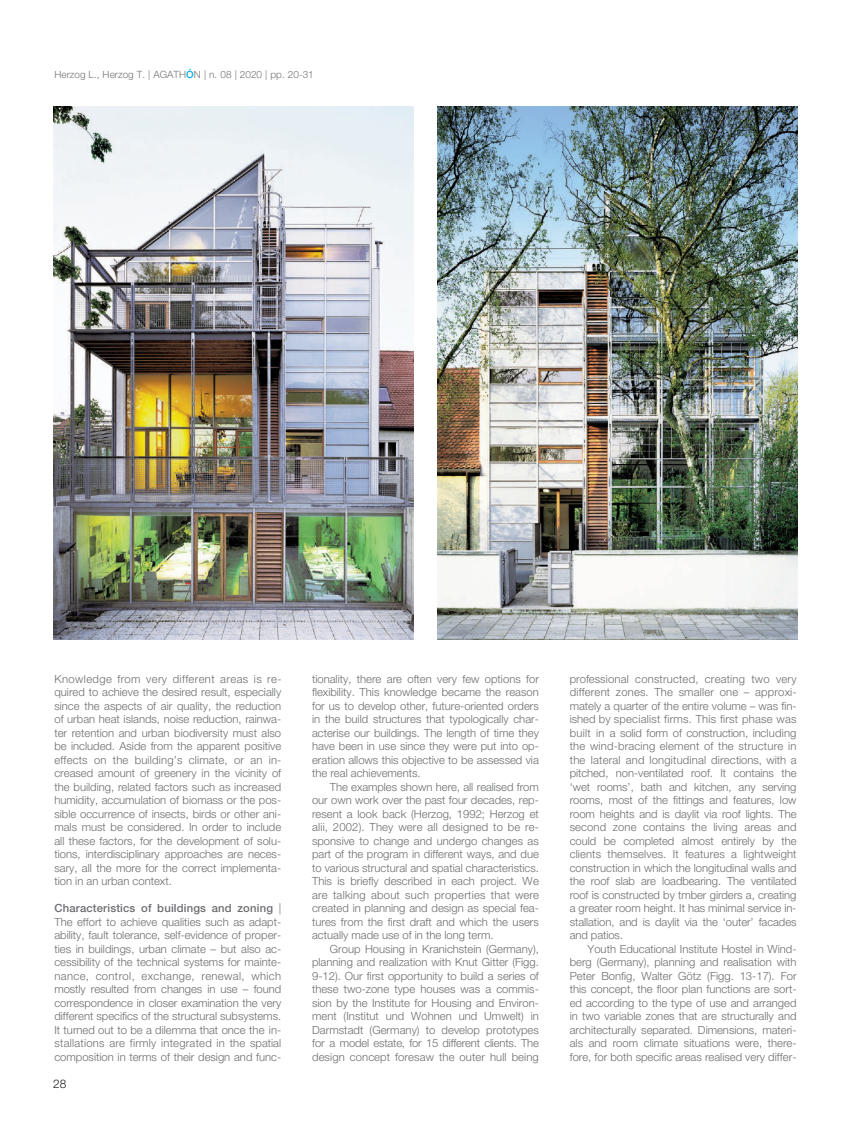
<style>
.page{position:relative;width:851px;height:1134px;background:#fff}
.page>*{position:absolute;margin:0;border:0;box-sizing:border-box;transform-origin:0 0}
.t1{font:300 11.88px "Helvetica Neue LT Std";color:#231f20}
.t2{font:300 11.25px/13.5px "Helvetica Neue LT Std";color:#6c6d70;text-align:justify}
.t3{font:300 10px "Helvetica Neue LT Std";color:#777574}
.s1{font-weight:500;color:#00aeef}
.s2{font-weight:500}
</style>
<div class="page">
<img style="left:53px;top:106px;width:360px;height:534px">
<img style="left:437px;top:106px;width:360px;height:534px">
<p class="t3" style="left:54px;top:70px;width:261px">Herzog L., Herzog T. | AGATH<span class="s1">Ó</span>N | n. 08 | 2020 | pp. 20-31</p>
<p class="t2" style="left:54px;top:673px;width:229px">Knowledge from very different areas is re&shy;quired to achieve the desired result, especially since the aspects of air quality, the reduction of urban heat islands, noise reduction, rainwa&shy;ter retention and urban biodiversity must also be included. Aside from the apparent positive effects on the building’s climate, or an in&shy;creased amount of greenery in the vicinity of the building, related factors such as increased humidity, accumulation of biomass or the pos&shy;sible occurrence of insects, birds or other ani&shy;mals must be considered. In order to include all these factors, for the development of solu&shy;tions, interdisciplinary approaches are neces&shy;sary, all the more for the correct implementa&shy;tion in an urban context.</p>
<p class="t2" style="left:54px;top:902px;width:228px"><span class="s2">Characteristics of buildings and zoning</span> | The effort to achieve qualities such as adapt&shy;ability, fault tolerance, self-evidence of proper&shy;ties in buildings, urban climate – but also ac&shy;cessibility of the technical systems for mainte&shy;nance, control, exchange, renewal, which mostly resulted from changes in use – found correspondence in closer examination the very different specifics of the structural subsystems.<br>It turned out to be a dilemma that once the in&shy;stallations are firmly integrated in the spatial composition in terms of their design and func-</p>
<p class="t1" style="left:53px;top:1079px;width:15px">28</p>
<p class="t2" style="left:312px;top:673px;width:228px">tionality, there are often very few options for flexibility. This knowledge became the reason for us to develop other, future-oriented orders in the build structures that typologically char&shy;acterise our buildings. The length of time they have been in use since they were put into op&shy;eration allows this objective to be assessed via the real achievements.</p>
<p class="t2" style="left:312px;top:781px;width:228px;text-indent:18px">The examples shown here, all realised from our own work over the past four decades, rep&shy;resent a look back (Herzog, 1992; Herzog et alii, 2002). They were all designed to be re&shy;sponsive to change and undergo changes as part of the program in different ways, and due to various structural and spatial characteristics.<br>This is briefly described in each project. We are talking about such properties that were created in planning and design as special fea&shy;tures from the first draft and which the users actually made use of in the long term.</p>
<p class="t2" style="left:312px;top:943px;width:228px;text-indent:18px">Group Housing in Kranichstein (Germany), planning and realization with Knut Gitter (Figg.<br>9-12). Our first opportunity to build a series of these two-zone type houses was a commis&shy;sion by the Institute for Housing and Environ&shy;ment (Institut und Wohnen und Umwelt) in Darmstadt (Germany) to develop prototypes for a model estate, for 15 different clients. The design concept foresaw the outer hull being</p>
<p class="t2" style="left:569px;top:673px;width:228px">professional constructed, creating two very different zones. The smaller one – approxi&shy;mately a quarter of the entire volume – was fin&shy;ished by specialist firms. This first phase was built in a solid form of construction, including the wind-bracing element of the structure in the lateral and longitudinal directions, with a pitched, non-ventilated roof. It contains the ‘wet rooms’, bath and kitchen, any serving rooms, most of the fittings and features, low room heights and is daylit via roof lights. The second zone contains the living areas and could be completed almost entirely by the clients themselves. It features a lightweight construction in which the longitudinal walls and the roof slab are loadbearing. The ventilated roof is constructed by tmber girders a, creating a greater room height. It has minimal service in&shy;stallation, and is daylit via the ‘outer’ facades and patios.</p>
<p class="t2" style="left:569px;top:943px;width:228px;text-indent:18px">Youth Educational Institute Hostel in Wind&shy;berg (Germany), planning and realisation with Peter Bonfig, Walter Götz (Figg. 13-17). For this concept, the floor plan functions are sort&shy;ed according to the type of use and arranged in two variable zones that are structurally and architecturally separated. Dimensions, materi&shy;als and room climate situations were, there&shy;fore, for both specific areas realised very differ-</p>
</div>
